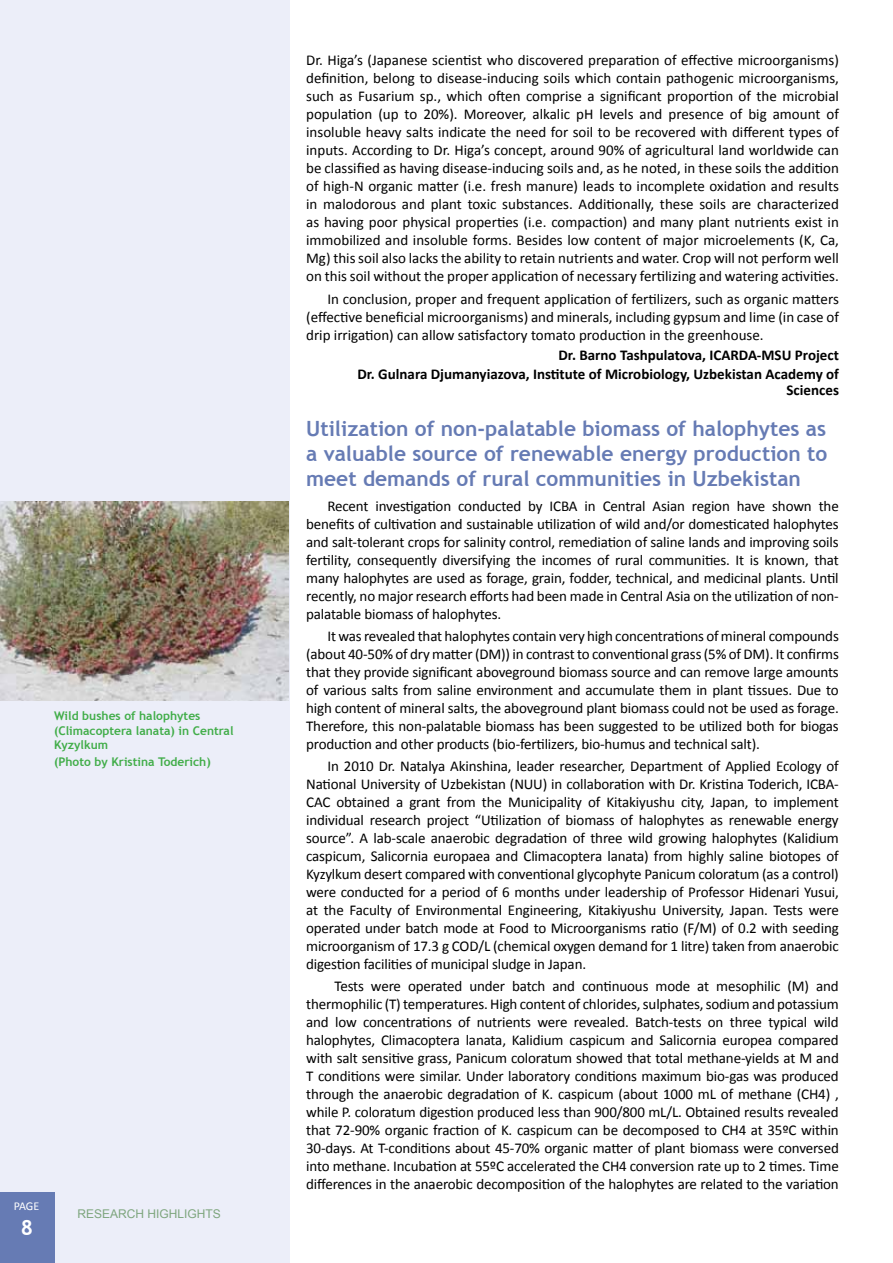
<style>
.page{position:relative;width:893px;height:1263px;background:#fff}
.page>*{position:absolute;margin:0;border:0;box-sizing:border-box;transform-origin:0 0}
.t1{font:700 21px/25.2px "Trebuchet MS";color:#667bb4;text-align:justify}
.t2{font:700 21px "Trebuchet MS";color:#fff}
.t3{font:15px/18px "Calibri";letter-spacing:-.01em;color:#000;text-align:justify}
.t4{font:700 15px/18.6px "Calibri";color:#000;text-align:right}
.t5{font:700 12px/14.4px "Trebuchet MS";color:#41ad49}
.t6{font:12px "Arial";color:#7da57d}
.t7{font:12px "Calibri";color:#fff}
</style>
<div class="page">
<div style="left:0;top:0;width:289px;height:1263px;background:#eceef9"></div>
<div style="left:0;top:1193px;width:54px;height:70px;background:#667bb4"></div>
<img style="left:0;top:501px;width:288px;height:200px">
<p class="t5" style="left:54px;top:709px;width:181px">Wild bushes of halophytes (Climacoptera lanata) in Central<br>Kyzylkum</p>
<p class="t5" style="left:54px;top:755px;width:158px">(Photo by Kristina Toderich)</p>
<p class="t7" style="left:14px;top:1198px;width:27px">PAGE</p>
<h1 class="t2" style="left:21px;top:1214px;width:14px">8</h1>
<p class="t6" style="left:77px;top:1205px;width:145px">RESEARCH HIGHLIGHTS</p>
<p class="t3" style="left:306px;top:51px;width:534px">Dr. Higa’s (Japanese scientist who discovered preparation of effective microorganisms) definition, belong to disease-inducing soils which contain pathogenic microorganisms, such as Fusarium sp., which often comprise a significant proportion of the microbial population (up to 20%). Moreover, alkalic pH levels and presence of big amount of insoluble heavy salts indicate the need for soil to be recovered with different types of inputs. According to Dr. Higa’s concept, around 90% of agricultural land worldwide can be classified as having disease-inducing soils and, as he noted, in these soils the addition of high-N organic matter (i.e. fresh manure) leads to incomplete oxidation and results in malodorous and plant toxic substances. Additionally, these soils are characterized as having poor physical properties (i.e. compaction) and many plant nutrients exist in immobilized and insoluble forms. Besides low content of major microelements (K, Ca, Mg) this soil also lacks the ability to retain nutrients and water. Crop will not perform well on this soil without the proper application of necessary fertilizing and watering activities.</p>
<p class="t3" style="left:306px;top:290px;width:534px;text-indent:21px">In conclusion, proper and frequent application of fertilizers, such as organic matters (effective beneficial microorganisms) and minerals, including gypsum and lime (in case of drip irrigation) can allow satisfactory tomato production in the greenhouse.</p>
<p class="t4" style="left:357px;top:346px;width:483px">Dr. Barno Tashpulatova, ICARDA-MSU Project<br>Dr. Gulnara Djumanyiazova, Institute of Microbiology, Uzbekistan Academy of</p>
<p class="t4" style="left:786px;top:381px;width:54px">Sciences</p>
<h1 class="t1" style="left:306px;top:415px;width:523px">Utilization of non-palatable biomass of halophytes as a valuable source of renewable energy production to meet demands of rural communities in Uzbekistan</h1>
<p class="t3" style="left:306px;top:497px;width:534px;text-indent:21px">Recent investigation conducted by ICBA in Central Asian region have shown the benefits of cultivation and sustainable utilization of wild and/or domesticated halophytes and salt-tolerant crops for salinity control, remediation of saline lands and improving soils fertility, consequently diversifying the incomes of rural communities. It is known, that many halophytes are used as forage, grain, fodder, technical, and medicinal plants. Until recently, no major research efforts had been made in Central Asia on the utilization of non&shy;palatable biomass of halophytes.</p>
<p class="t3" style="left:306px;top:627px;width:534px;text-indent:21px">It was revealed that halophytes contain very high concentrations of mineral compounds (about 40-50% of dry matter (DM)) in contrast to conventional grass (5% of DM). It confirms that they provide significant aboveground biomass source and can remove large amounts of various salts from saline environment and accumulate them in plant tissues. Due to high content of mineral salts, the aboveground plant biomass could not be used as forage.<br>Therefore, this non-palatable biomass has been suggested to be utilized both for biogas production and other products (bio-fertilizers, bio-humus and technical salt).</p>
<p class="t3" style="left:306px;top:757px;width:534px;text-indent:21px">In 2010 Dr. Natalya Akinshina, leader researcher, Department of Applied Ecology of National University of Uzbekistan (NUU) in collaboration with Dr. Kristina Toderich, ICBA-CAC obtained a grant from the Municipality of Kitakiyushu city, Japan, to implement individual research project “Utilization of biomass of halophytes as renewable energy source”. A lab-scale anaerobic degradation of three wild growing halophytes (Kalidium caspicum, Salicornia europaea and Climacoptera lanata) from highly saline biotopes of Kyzylkum desert compared with conventional glycophyte Panicum coloratum (as a control) were conducted for a period of 6 months under leadership of Professor Hidenari Yusui, at the Faculty of Environmental Engineering, Kitakiyushu University, Japan. Tests were operated under batch mode at Food to Microorganisms ratio (F/M) of 0.2 with seeding microorganism of 17.3 g COD/L (chemical oxygen demand for 1 litre) taken from anaerobic digestion facilities of municipal sludge in Japan.</p>
<p class="t3" style="left:306px;top:977px;width:534px;text-indent:28px">Tests were operated under batch and continuous mode at mesophilic (M) and thermophilic (T) temperatures. High content of chlorides, sulphates, sodium and potassium and low concentrations of nutrients were revealed. Batch-tests on three typical wild halophytes, Climacoptera lanata, Kalidium caspicum and Salicornia europea compared with salt sensitive grass, Panicum coloratum showed that total methane-yields at M and T conditions were similar. Under laboratory conditions maximum bio-gas was produced through the anaerobic degradation of K. caspicum (about 1000 mL of methane (CH4) , while P. coloratum digestion produced less than 900/800 mL/L. Obtained results revealed that 72-90% organic fraction of K. caspicum can be decomposed to CH4 at 35ºC within 30-days. At T-conditions about 45-70% organic matter of plant biomass were conversed into methane. Incubation at 55ºC accelerated the CH4 conversion rate up to 2 times. Time differences in the anaerobic decomposition of the halophytes are related to the variation</p>
</div>
